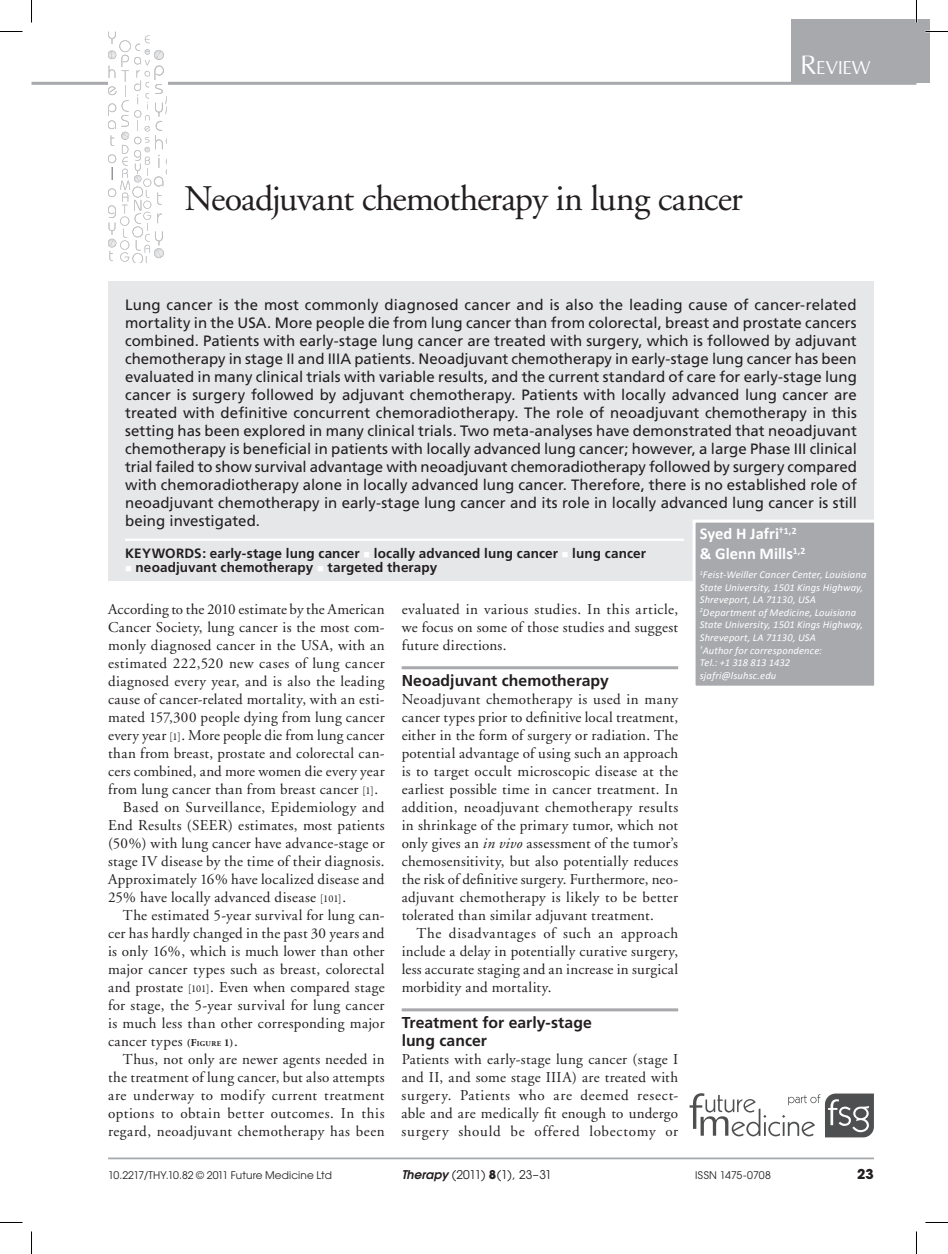
<style>
.page{position:relative;width:948px;height:1254px;background:#fff}
.page>*{position:absolute;margin:0;border:0;box-sizing:border-box;transform-origin:0 0}
.t1{font:36px "Adobe Garamond";letter-spacing:-.03em;color:#231f20}
.t2{font:29.4px "Iris UPC";letter-spacing:-.005em;color:#fff}
.t3{font:700 16.5px/19.8px "Calibri";color:#fff}
.t4{font:700 15.75px/18px "Frutiger";letter-spacing:.005em;color:#231f20}
.t5{font:15px/18px "Adobe Garamond";letter-spacing:.02em;color:#231f20;text-align:justify}
.t6{font:15px/18px "Frutiger";color:#231f20;text-align:justify}
.t7{font:700 13.5px "Frutiger";letter-spacing:.01em;color:#231f20}
.t8{font:700 13.5px "Avant Garde";color:#231f20}
.t9{font:12px "Avant Garde";letter-spacing:-.045em;color:#231f20}
.t10{font:italic 10.5px/12.6px "Calibri";letter-spacing:.01em;color:#fff}
.t11{font:10.5px "Avant Garde";letter-spacing:.005em;color:#231f20}
.s1{font-size:42px}
.s2{color:#fff}
.s3{font-family:"Garamond Premr Pro";font-size:10.5px}
.s4{font-weight:700;font-size:10.5px}
.s5{font-weight:700;font-size:7.35px}
.s6{font-style:italic}
.s7{font-weight:600;font-style:italic}
.s8{font-weight:700}
</style>
<div class="page">
<svg style="left:689px;top:1093px;width:184px;height:44px"></svg>
<hr style="left:108px;top:1157px;width:765px;height:2px;background:#a8a9ad">
<hr style="left:32px;top:82px;width:884px;height:3px;background:#a8a9ad">
<div style="left:791px;top:19px;width:138px;height:64px;background:#a8a9ad"></div>
<svg style="left:108px;top:32px;width:59px;height:230px"></svg>
<hr style="left:401px;top:666px;width:277px;height:3px;background:#a8a9ad">
<hr style="left:401px;top:1008px;width:277px;height:3px;background:#a8a9ad">
<div style="left:108px;top:281px;width:765px;height:300px;background:#e6e7e9"></div>
<hr style="left:125px;top:538px;width:559px;height:3px;background:#fff">
<div style="left:694px;top:521px;width:181px;height:166px;background:#a8a9ad"></div>
<div style="left:692px;top:519px;width:185px;height:169px;border:3px solid #fff"></div>
<hr style="left:915px;top:0;width:2px;height:23px;background:#fff">
<svg style="left:0;top:31px;width:22px;height:1px"></svg>
<svg style="left:925px;top:31px;width:22px;height:1px"></svg>
<svg style="left:0;top:1222px;width:22px;height:1px"></svg>
<svg style="left:925px;top:1222px;width:22px;height:1px"></svg>
<svg style="left:31px;top:0;width:1px;height:23px"></svg>
<svg style="left:31px;top:1231px;width:1px;height:23px"></svg>
<svg style="left:916px;top:0;width:1px;height:23px"></svg>
<svg style="left:916px;top:1231px;width:1px;height:23px"></svg>
<h1 class="t1" style="left:184px;top:179px;width:560px">Neoadjuvant chemotherapy in lung cancer</h1>
<h2 class="t2" style="left:800px;top:46px;width:72px"><span class="s1">R</span>eview</h2>
<p class="t6" style="left:125px;top:295px;width:733px">Lung cancer is the most commonly diagnosed cancer and is also the leading cause of cancer-related mortality in the USA. More people die from lung cancer than from colorectal, breast and prostate cancers combined. Patients with early-stage lung cancer are treated with surgery, which is followed by adjuvant chemotherapy in stage II and IIIA patients. Neoadjuvant chemotherapy in early-stage lung cancer has been evaluated in many clinical trials with variable results, and the current standard of care for early-stage lung cancer is surgery followed by adjuvant chemotherapy. Patients with locally advanced lung cancer are treated with definitive concurrent chemoradiotherapy. The role of neoadjuvant chemotherapy in this setting has been explored in many clinical trials. Two meta-analyses have demonstrated that neoadjuvant chemotherapy is beneficial in patients with locally advanced lung cancer; however, a large Phase III clinical trial failed to show survival advantage with neoadjuvant chemoradiotherapy followed by surgery compared with chemoradiotherapy alone in locally advanced lung cancer. Therefore, there is no established role of neoadjuvant chemotherapy in early-stage lung cancer and its role in locally advanced lung cancer is still being investigated.</p>
<p class="t7" style="left:125px;top:545px;width:522px">keywords: early-stage lung cancer <span class="s2">■</span> locally advanced lung cancer <span class="s2">■</span> lung cancer</p>
<p class="t7" style="left:125px;top:559px;width:313px"><span class="s2">■</span> neoadjuvant chemotherapy <span class="s2">■</span> targeted therapy</p>
<p class="t3" style="left:699px;top:523px;width:107px">Syed H Jafri<sup>†1,2 </sup>&amp; Glenn Mills<sup>1,2</sup></p>
<p class="t10" style="left:699px;top:568px;width:168px"><sup>1</sup>Feist-Weiller Cancer Center, Louisiana<br>State University, 1501 Kings Highway,<br>Shreveport, LA 71130, USA<br><sup>2</sup>Department of Medicine, Louisiana<br>State University, 1501 Kings Highway,<br>Shreveport, LA 71130, USA<br><sup>†</sup>Author for correspondence:<br>Tel.: +1 318 813 1432 sjafri@lsuhsc.edu</p>
<p class="t5" style="left:108px;top:601px;width:278px">According to the 2010 estimate by the American</p>
<p class="t5" style="left:108px;top:619px;width:278px">Cancer Society, lung cancer is the most com-</p>
<p class="t5" style="left:108px;top:637px;width:278px">monly diagnosed cancer in the USA, with an</p>
<p class="t5" style="left:108px;top:655px;width:278px">estimated 222,520 new cases of lung cancer</p>
<p class="t5" style="left:108px;top:673px;width:278px">diagnosed every year, and is also the leading</p>
<p class="t5" style="left:108px;top:691px;width:278px">cause of cancer-related mortality, with an esti-</p>
<p class="t5" style="left:108px;top:709px;width:278px">mated 157,300 people dying from lung cancer</p>
<p class="t5" style="left:108px;top:727px;width:278px">every year <span class="s3">[1]</span>. More people die from lung cancer</p>
<p class="t5" style="left:108px;top:745px;width:278px">than from breast, prostate and colorectal can-</p>
<p class="t5" style="left:108px;top:763px;width:278px">cers combined, and more women die every year</p>
<p class="t5" style="left:108px;top:781px;width:272px">from lung cancer than from breast cancer <span class="s3">[1]</span>.</p>
<p class="t5" style="left:123px;top:799px;width:263px">Based on Surveillance, Epidemiology and</p>
<p class="t5" style="left:108px;top:817px;width:278px">End Results (SEER) estimates, most patients</p>
<p class="t5" style="left:108px;top:835px;width:278px">(50%) with lung cancer have advance-stage or</p>
<p class="t5" style="left:108px;top:853px;width:278px">stage IV disease by the time of their diagnosis.</p>
<p class="t5" style="left:108px;top:871px;width:278px">Approximately 16% have localized disease and</p>
<p class="t5" style="left:108px;top:889px;width:239px">25% have locally advanced disease <span class="s3">[101]</span>.</p>
<p class="t5" style="left:123px;top:907px;width:263px">The estimated 5‑year survival for lung can-</p>
<p class="t5" style="left:108px;top:925px;width:278px">cer has hardly changed in the past 30 years and</p>
<p class="t5" style="left:108px;top:943px;width:278px">is only 16%, which is much lower than other</p>
<p class="t5" style="left:108px;top:961px;width:278px">major cancer types such as breast, colorectal</p>
<p class="t5" style="left:108px;top:979px;width:278px">and prostate <span class="s3">[101]</span>. Even when compared stage</p>
<p class="t5" style="left:108px;top:997px;width:278px">for stage, the 5‑year survival for lung cancer</p>
<p class="t5" style="left:108px;top:1015px;width:278px">is much less than other corresponding major</p>
<p class="t5" style="left:108px;top:1033px;width:131px">cancer types <span class="s4">(F</span><span class="s5">IGURE</span> <span class="s4">1)</span>.</p>
<p class="t5" style="left:123px;top:1051px;width:263px">Thus, not only are newer agents needed in</p>
<p class="t5" style="left:108px;top:1069px;width:278px">the treatment of lung cancer, but also attempts</p>
<p class="t5" style="left:108px;top:1087px;width:278px">are underway to modify current treatment</p>
<p class="t5" style="left:108px;top:1105px;width:278px">options to obtain better outcomes. In this</p>
<p class="t5" style="left:108px;top:1123px;width:278px">regard, neoadjuvant chemotherapy has been</p>
<p class="t5" style="left:401px;top:601px;width:278px">evaluated in various studies. In this article, we focus on some of those studies and suggest future directions.</p>
<p class="t4" style="left:401px;top:671px;width:208px">Neoadjuvant chemotherapy</p>
<p class="t5" style="left:401px;top:691px;width:278px">Neoadjuvant chemotherapy is used in many cancer types prior to definitive local treatment, either in the form of surgery or radiation. The potential advantage of using such an approach is to target occult microscopic disease at the earliest possible time in cancer treatment. In addition, neoadjuvant chemotherapy results in shrinkage of the primary tumor, which not only gives an <span class="s6">in vivo</span> assessment of the tumor’s chemosensitivity, but also potentially reduces the risk of definitive surgery. Furthermore, neo&shy;adjuvant chemotherapy is likely to be better tolerated than similar adjuvant treatment.</p>
<p class="t5" style="left:401px;top:925px;width:278px;text-indent:15px">The disadvantages of such an approach include a delay in potentially curative surgery, less accurate staging and an increase in surgical morbidity and mortality.</p>
<p class="t4" style="left:401px;top:1013px;width:192px">Treatment for early-stage lung cancer</p>
<p class="t5" style="left:401px;top:1051px;width:278px">Patients with early-stage lung cancer (stage I and II, and some stage IIIA) are treated with surgery. Patients who are deemed resect&shy;able and are medically fit enough to undergo surgery should be offered lobectomy or</p>
<p class="t11" style="left:108px;top:1169px;width:225px">10.2217/THY.10.82 © 2011 Future Medicine Ltd</p>
<p class="t9" style="left:401px;top:1167px;width:152px"><span class="s7">Therapy</span> (2011) <span class="s8">8</span>(1), 23–31</p>
<p class="t11" style="left:695px;top:1169px;width:77px">ISSN 1475-0708</p>
<p class="t8" style="left:857px;top:1164px;width:18px">23</p>
</div>
